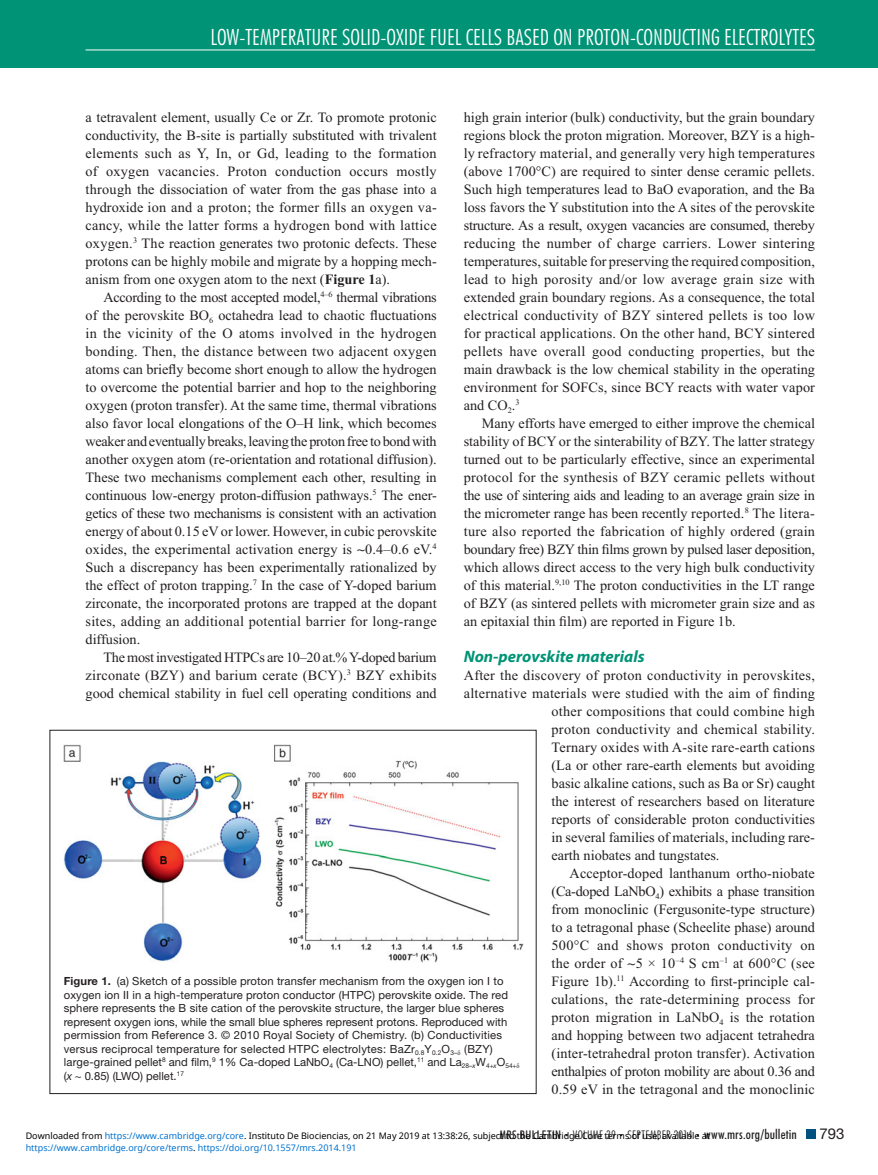
<style>
.page{position:relative;width:878px;height:1175px;background:#fff}
.page>*{position:absolute;margin:0;border:0;box-sizing:border-box;transform-origin:0 0}
.t1{font:300 condensed 22.5px "Futura BT";color:#fff}
.t2{font:italic 700 16.5px "Myriad Pro";color:#009376}
.t3{font:15px "Helvetica Neue LT Std";color:#231f20}
.t4{font:14.25px/18px "Times New Roman";color:#231f20;text-align:justify}
.t5{font:14.25px "Times New Roman";letter-spacing:.02em;color:#231f20}
.t6{font:14.25px "Times New Roman";letter-spacing:-.02em;color:#231f20}
.t7{font:300 condensed 12px "Futura BT";letter-spacing:.02em;color:#231f20}
.t8{font:11.25px/13.5px "Helvetica Neue LT Std";letter-spacing:.01em;color:#231f20}
.t9{font:9px "Noto Sans";color:#000}
.t10{font:9px "Noto Sans";color:#0172cf}
.s1{font-family:"Tn Q"}
.s2{font-weight:700}
.s3{font-style:italic}
.s4{font-weight:500}
.s5{font-size:7.5px}
.s6{font-weight:500;font-size:13.5px}
.s7{color:#0172cf}
.s8{color:#000}
</style>
<div class="page">
<div style="left:0;top:0;width:878px;height:68px;background:#009376"></div>
<hr style="left:86px;top:50px;width:729px;height:1px;background:#fff">
<div style="left:806px;top:1130px;width:9px;height:8px;background:#005080"></div>
<img style="left:64px;top:744px;width:459px;height:218px">
<h1 class="t1" style="left:210px;top:29px;width:606px">LOW-TEMPERATURE SOLID-OXIDE FUEL CELLS BASED ON PROTON-CONDUCTING ELECTROLYTES</h1>
<p class="t4" style="left:463px;top:109px;width:353px">high grain interior (bulk) conductivity, but the grain boundary regions block the proton migration. Moreover, BZY is a high&shy;ly refractory material, and generally very high temperatures (above 1700°C) are required to sinter dense ceramic pellets.<br>Such high temperatures lead to BaO evaporation, and the Ba loss favors the Y substitution into the A sites of the perovskite structure. As a result, oxygen vacancies are consumed, thereby reducing the number of charge carriers. Lower sintering temperatures, suitable for preserving the required composition, lead to high porosity and/or low average grain size with extended grain boundary regions. As a consequence, the total electrical conductivity of BZY sintered pellets is too low for practical applications. On the other hand, BCY sintered pellets have overall good conducting properties, but the main drawback is the low chemical stability in the operating environment for SOFCs, since BCY reacts with water vapor and CO <sub>2</sub> . <sup>3</sup></p>
<p class="t4" style="left:463px;top:415px;width:353px;text-indent:18px">Many efforts have emerged to either improve the chemical stability of BCY or the sinterability of BZY. The latter strategy turned out to be particularly effective, since an experimental protocol for the synthesis of BZY ceramic pellets without the use of sintering aids and leading to an average grain size in the micrometer range has been recently reported. <sup>8</sup> The litera&shy;ture also reported the fabrication of highly ordered (grain boundary free) BZY thin films grown by pulsed laser deposition, which allows direct access to the very high bulk conductivity of this material. <sup>9</sup> <sup>,</sup> <sup>10</sup> The proton conductivities in the LT range of BZY (as sintered pellets with micrometer grain size and as an epitaxial thin film) are reported in Figure 1b .</p>
<p class="t2" style="left:464px;top:650px;width:182px">Non-perovskite materials</p>
<p class="t5" style="left:464px;top:669px;width:353px">After the discovery of proton conductivity in perovskites,</p>
<p class="t5" style="left:464px;top:687px;width:353px">alternative materials were studied with the aim of finding</p>
<p class="t5" style="left:551px;top:705px;width:265px">other compositions that could combine high</p>
<p class="t5" style="left:551px;top:723px;width:265px">proton conductivity and chemical stability.</p>
<p class="t5" style="left:551px;top:741px;width:265px">Ternary oxides with A-site rare-earth cations</p>
<p class="t4" style="left:551px;top:757px;width:265px">(La or other rare-earth elements but avoiding</p>
<p class="t4" style="left:551px;top:775px;width:265px">basic alkaline cations, such as Ba or Sr) caught</p>
<p class="t4" style="left:551px;top:793px;width:265px">the interest of researchers based on literature</p>
<p class="t4" style="left:551px;top:811px;width:265px">reports of considerable proton conductivities</p>
<p class="t4" style="left:551px;top:829px;width:265px">in several families of materials, including rare-</p>
<p class="t4" style="left:551px;top:847px;width:169px">earth niobates and tungstates.</p>
<p class="t4" style="left:569px;top:865px;width:247px">Acceptor-doped lanthanum ortho-niobate</p>
<p class="t6" style="left:551px;top:885px;width:265px">(Ca-doped LaNbO <sub>4</sub> ) exhibits a phase transition</p>
<p class="t4" style="left:551px;top:901px;width:265px">from monoclinic (Fergusonite-type structure)</p>
<p class="t4" style="left:551px;top:919px;width:265px">to a tetragonal phase (Scheelite phase) around</p>
<p class="t5" style="left:551px;top:939px;width:265px">500°C and shows proton conductivity on</p>
<p class="t5" style="left:551px;top:957px;width:265px">the order of <span class="s1">∼</span> 5 × 10 <sup>–4</sup> S cm <sup>–1</sup> at 600°C (see</p>
<p class="t4" style="left:551px;top:973px;width:265px">Figure 1b ). <sup>11</sup> According to first-principle cal-</p>
<p class="t5" style="left:551px;top:993px;width:265px">culations, the rate-determining process for</p>
<p class="t4" style="left:551px;top:1009px;width:265px">proton migration in LaNbO <sub>4</sub> is the rotation</p>
<p class="t4" style="left:551px;top:1027px;width:265px">and hopping between two adjacent tetrahedra</p>
<p class="t4" style="left:551px;top:1045px;width:265px">(inter-tetrahedral proton transfer). Activation</p>
<p class="t6" style="left:551px;top:1065px;width:265px">enthalpies of proton mobility are about 0.36 and</p>
<p class="t4" style="left:551px;top:1081px;width:265px">0.59 eV in the tetragonal and the monoclinic</p>
<p class="t4" style="left:86px;top:109px;width:353px">a tetravalent element, usually Ce or Zr. To promote protonic conductivity, the B-site is partially substituted with trivalent elements such as Y, In, or Gd, leading to the formation of oxygen vacancies. Proton conduction occurs mostly through the dissociation of water from the gas phase into a hydroxide ion and a proton; the former fills an oxygen va&shy;cancy, while the latter forms a hydrogen bond with lattice oxygen. <sup>3</sup> The reaction generates two protonic defects. These protons can be highly mobile and migrate by a hopping mech&shy;anism from one oxygen atom to the next ( <span class="s2">Figure 1</span> a).</p>
<p class="t4" style="left:85px;top:289px;width:353px;text-indent:18px">According to the most accepted model, <sup>4</sup> <sup>–</sup> <sup>6</sup> thermal vibrations of the perovskite BO <sub>6</sub> octahedra lead to chaotic fluctuations in the vicinity of the O atoms involved in the hydrogen bonding. Then, the distance between two adjacent oxygen atoms can briefly become short enough to allow the hydrogen to overcome the potential barrier and hop to the neighboring oxygen (proton transfer). At the same time, thermal vibrations also favor local elongations of the O–H link, which becomes weaker and eventually breaks, leaving the proton free to bond with another oxygen atom (re-orientation and rotational diffusion).<br>These two mechanisms complement each other, resulting in continuous low-energy proton-diffusion pathways. <sup>5</sup> The ener&shy;getics of these two mechanisms is consistent with an activation energy of about 0.15 eV or lower. However, in cubic perovskite oxides, the experimental activation energy is <span class="s1">∼</span> 0.4–0.6 eV. <sup>4<br></sup>Such a discrepancy has been experimentally rationalized by the effect of proton trapping. <sup>7</sup> In the case of Y-doped barium zirconate, the incorporated protons are trapped at the dopant sites, adding an additional potential barrier for long-range diffusion.</p>
<p class="t4" style="left:86px;top:649px;width:353px;text-indent:18px">The most investigated HTPCs are 10–20 at.% Y-doped barium zirconate (BZY) and barium cerate (BCY). <sup>3</sup> BZY exhibits good chemical stability in fuel cell operating conditions and</p>
<p class="t8" style="left:64px;top:975px;width:457px"><span class="s2">Figure 1.</span> (a) Sketch of a possible proton transfer mechanism from the oxygen ion I to oxygen ion II in a high-temperature proton conductor (HTPC) perovskite oxide. The red sphere represents the B site cation of the perovskite structure, the larger blue spheres represent oxygen ions, while the small blue spheres represent protons. Reproduced with permission from Reference 3. © 2010 Royal Society of Chemistry. (b) Conductivities versus reciprocal temperature for selected HTPC electrolytes: BaZr <sub>0.8</sub>Y <sub>0.2</sub>O <sub>3–</sub> <sub>δ</sub> (BZY) large-grained pellet <sup>8</sup> and film, <sup>9</sup> 1% Ca-doped LaNbO <sub>4</sub> (Ca-LNO) pellet, <sup>11</sup> and La <sub>28–</sub> <sub>x</sub>W <sub>4+</sub> <sub>x</sub>O <sub>54+</sub> <sub>δ </sub>( <span class="s3">x</span> <span class="s1">∼</span> 0.85) (LWO) pellet. <sup>17</sup></p>
<p class="t7" style="left:499px;top:1130px;width:299px"><span class="s4">MRS BULLETIN</span> <span class="s5">•</span> VOLUME 39 <span class="s5">•</span> SEPTEMBER 2014 <span class="s5">•</span> <span class="s6">www.mrs.org/bulletin</span></p>
<p class="t3" style="left:819px;top:1128px;width:27px">793</p>
<p class="t9" style="left:26px;top:1129px;width:686px">Downloaded from <span class="s7">https://www.cambridge.org/core</span>. Instituto De Biociencias, on 21 May 2019 at 13:38:26, subject to the Cambridge Core terms of use, available at</p>
<p class="t10" style="left:26px;top:1141px;width:332px">https://www.cambridge.org/core/terms<span class="s8">.</span> https://doi.org/10.1557/mrs.2014.191</p>
</div>
